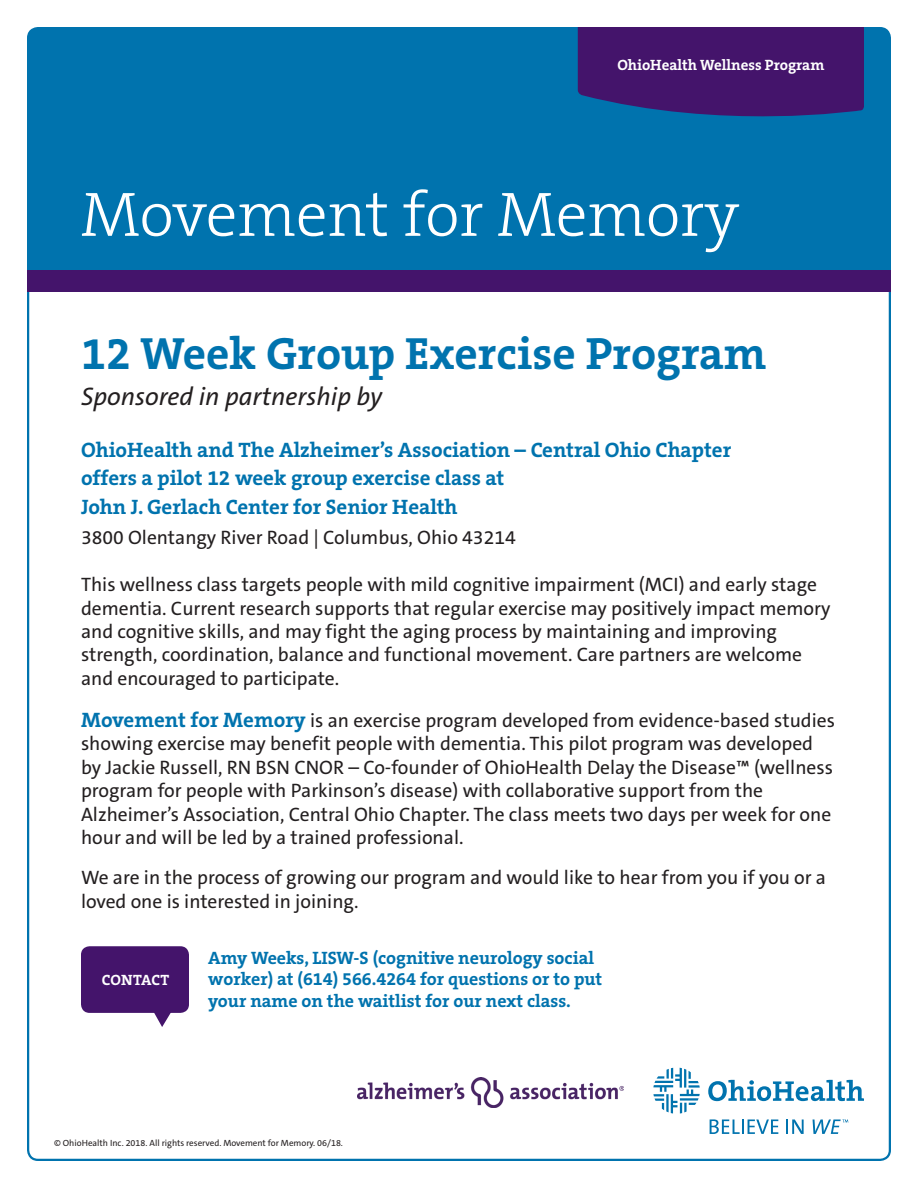
<style>
.page{position:relative;width:918px;height:1188px;background:#fff}
.page>*{position:absolute;margin:0;border:0;box-sizing:border-box;transform-origin:0 0}
.t1{font:300 63.3px "The Serif B W3";color:#fff}
._1st_Tier_Bullets_9{font:700 45.45px "The Serif B W7";color:#0073ae}
._1st_Tier_Bullets_9-2{font:italic 25.5px "The Sans C5";color:#231f20}
._1st_Tier_Bullets_9-3{font:700 21px "The Serif B W7";color:#0073ae}
._1st_Tier_Bullets_9-4{font:19.5px/23.4px "The Sans C5";color:#231f20}
.t2{font:700 18px/21.6px "The Serif B W7";color:#0073ae}
.t3{font:700 15px "The Serif B W7";color:#fff}
.t4{font:9px "The Sans C5";color:#231f20}
.s1{font-family:"The Serif B W7";font-weight:700;font-size:21px;color:#0073ae}
</style>
<div class="page">
<div style="left:28px;top:28px;width:862px;height:248px;background:#0073ae"></div>
<svg style="left:710px;top:1119px;width:68px;height:15px"></svg>
<svg style="left:786px;top:1120px;width:18px;height:14px"></svg>
<svg style="left:653px;top:1068px;width:47px;height:46px"></svg>
<svg style="left:708px;top:1080px;width:156px;height:21px"></svg>
<svg style="left:813px;top:1120px;width:35px;height:14px"></svg>
<div style="left:27px;top:270px;width:864px;height:22px;background:#44146b"></div>
<svg style="left:578px;top:28px;width:286px;height:89px;background:#3f1a6f"></svg>
<div style="left:81px;top:946px;width:108px;height:67px;background:#44146b;border-radius:9px"></div>
<svg style="left:153px;top:1012px;width:19px;height:15px"></svg>
<img style="left:357px;top:1078px;width:266px;height:29px">
<p class="t3" style="left:617px;top:55px;width:209px">OhioHealth Wellness Program</p>
<p class="t1" style="left:81px;top:174px;width:660px">Movement for Memory</p>
<p class="_1st_Tier_Bullets_9" style="left:81px;top:323px;width:687px">12 Week Group Exercise Program</p>
<p class="_1st_Tier_Bullets_9-2" style="left:81px;top:380px;width:303px">Sponsored in partnership by</p>
<p class="_1st_Tier_Bullets_9-3" style="left:81px;top:436px;width:652px">OhioHealth and The Alzheimer’s Association – Central Ohio Chapter</p>
<p class="_1st_Tier_Bullets_9-3" style="left:81px;top:464px;width:425px">offers a pilot 12 week group exercise class at</p>
<p class="_1st_Tier_Bullets_9-3" style="left:81px;top:493px;width:378px">John J. Gerlach Center for Senior Health</p>
<p class="_1st_Tier_Bullets_9-4" style="left:81px;top:525px;width:436px">3800 Olentangy River Road | Columbus, Ohio 43214</p>
<p class="_1st_Tier_Bullets_9-4" style="left:81px;top:573px;width:751px">This wellness class targets people with mild cognitive impairment (MCI) and early stage dementia. Current research supports that regular exercise may positively impact memory and cognitive skills, and may fight the aging process by maintaining and improving strength, coordination, balance and functional movement. Care partners are welcome and encouraged to participate.</p>
<p class="_1st_Tier_Bullets_9-4" style="left:81px;top:709px;width:756px"><span class="s1">Movement for Memory</span> is an exercise program developed from evidence-based studies showing exercise may benefit people with dementia. This pilot program was developed by Jackie Russell, RN BSN CNOR – Co-founder of OhioHealth Delay the Disease™ (wellness program for people with Parkinson’s disease) with collaborative support from the Alzheimer’s Association, Central Ohio Chapter. The class meets two days per week for one hour and will be led by a trained professional.</p>
<p class="_1st_Tier_Bullets_9-4" style="left:81px;top:866px;width:747px">We are in the process of growing our program and would like to hear from you if you or a loved one is interested in joining.</p>
<p class="t3" style="left:102px;top:970px;width:69px">CONTACT</p>
<p class="t2" style="left:208px;top:947px;width:396px">Amy Weeks, LISW-S (cognitive neurology social worker) at (614) 566.4264 for questions or to put your name on the waitlist for our next class.</p>
<p class="t4" style="left:54px;top:1137px;width:290px">© OhioHealth Inc. 2018. All rights reserved. Movement for Memory. 06/18.</p>
</div>
